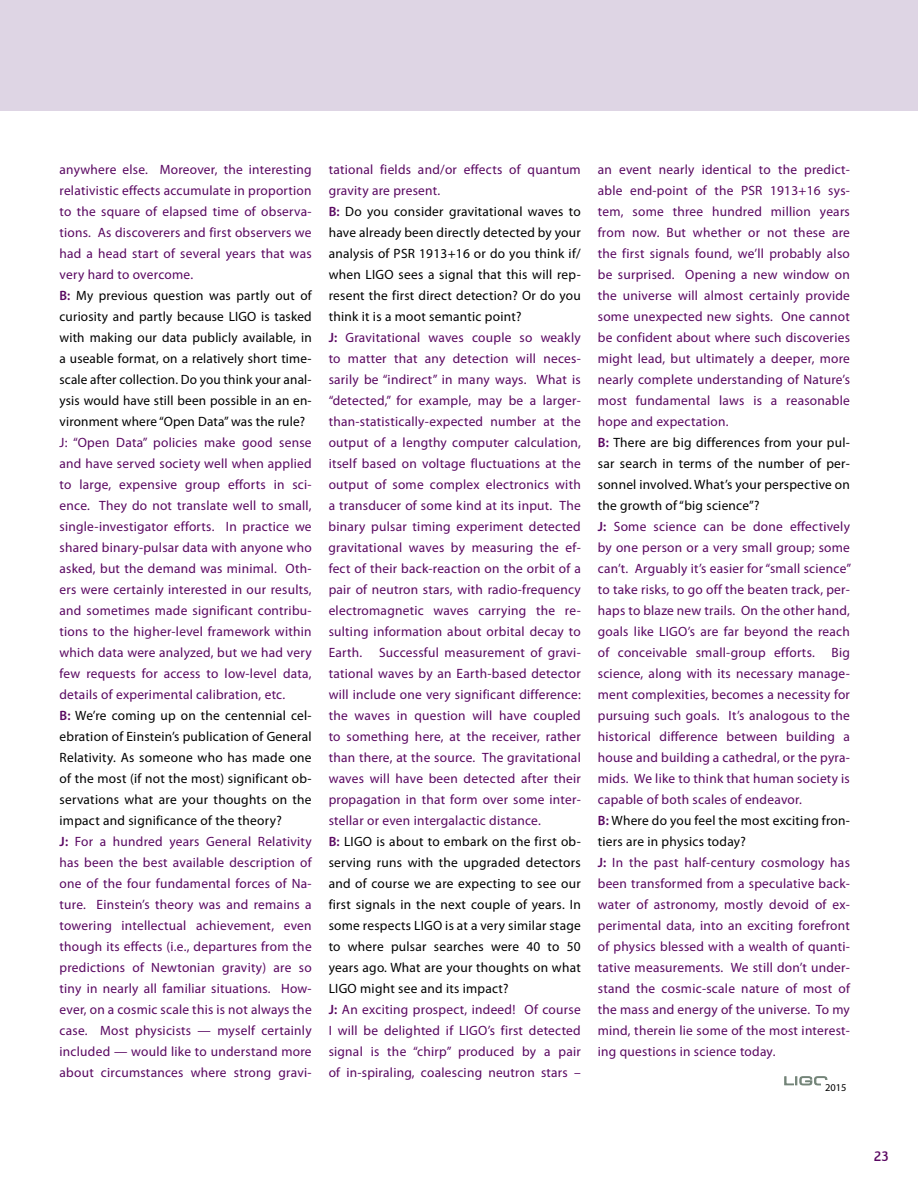
<style>
.page{position:relative;width:918px;height:1188px;background:#fff}
.page>*{position:absolute;margin:0;border:0;box-sizing:border-box;transform-origin:0 0}
.t1{font:13.5px/21px "Myriad Pro";letter-spacing:.02em;color:#590761}
.t2{font:13.5px/21px "Myriad Pro";letter-spacing:.015em;color:#000}
.t3{font:500 13.5px "Engel";color:#590761}
.t4{font:10.35px "Myriad Pro";color:#000}
.s1{color:#590761}
.s2{font-weight:600;color:#590761}
.s3{font-weight:600}
.s4{color:#000}
</style>
<div class="page">
<div style="left:0;top:0;width:918px;height:111px;background:#ded5e4"></div>
<svg style="left:784px;top:1076px;width:44px;height:10px"></svg>
<div style="left:822px;top:1080px;width:12px;height:7px;background:#fff"></div>
<p class="t2" style="left:60px;top:159px;width:254px"><span class="s1">anywhere else. Moreover, the interesting relativistic effects accumulate in proportion to the square of elapsed time of observa&shy;tions. As discoverers and first observers we had a head start of several years that was very hard to overcome.<br></span><span class="s2">B:</span> My previous question was partly out of curiosity and partly because LIGO is tasked with making our data publicly available, in a useable format, on a relatively short time&shy;scale after collection. Do you think your anal&shy;ysis would have still been possible in an en&shy;vironment where “Open Data” was the rule?</p>
<p class="t1" style="left:60px;top:432px;width:254px">J: “Open Data” policies make good sense and have served society well when applied to large, expensive group efforts in sci&shy;ence. They do not translate well to small, single-investigator efforts. In practice we shared binary-pulsar data with anyone who asked, but the demand was minimal. Oth&shy;ers were certainly interested in our results, and sometimes made significant contribu&shy;tions to the higher-level framework within which data were analyzed, but we had very few requests for access to low-level data, details of experimental calibration, etc.<br><span class="s3">B:</span> <span class="s4">We’re coming up on the centennial cel&shy;ebration of Einstein’s publication of General Relativity. As someone who has made one of the most (if not the most) significant ob&shy;servations what are your thoughts on the impact and significance of the theory?<br></span><span class="s3">J:</span> For a hundred years General Relativity has been the best available description of one of the four fundamental forces of Na&shy;ture. Einstein’s theory was and remains a towering intellectual achievement, even though its effects (i.e., departures from the predictions of Newtonian gravity) are so tiny in nearly all familiar situations. How&shy;ever, on a cosmic scale this is not always the case. Most physicists — myself certainly included — would like to understand more about circumstances where strong gravi-</p>
<p class="t1" style="left:329px;top:159px;width:254px">tational fields and/or effects of quantum gravity are present.<br><span class="s3">B:</span> <span class="s4">Do you consider gravitational waves to have already been directly detected by your analysis of PSR 1913+16 or do you think if/ when LIGO sees a signal that this will rep&shy;resent the first direct detection? Or do you think it is a moot semantic point?<br></span><span class="s3">J:</span> Gravitational waves couple so weakly to matter that any detection will neces&shy;sarily be “indirect” in many ways. What is “detected,” for example, may be a larger&shy;than-statistically-expected number at the output of a lengthy computer calculation, itself based on voltage fluctuations at the output of some complex electronics with a transducer of some kind at its input. The binary pulsar timing experiment detected gravitational waves by measuring the ef&shy;fect of their back-reaction on the orbit of a pair of neutron stars, with radio-frequency electromagnetic waves carrying the re&shy;sulting information about orbital decay to Earth. Successful measurement of gravi&shy;tational waves by an Earth-based detector will include one very significant difference: the waves in question will have coupled to something here, at the receiver, rather than there, at the source. The gravitational waves will have been detected after their propagation in that form over some inter&shy;stellar or even intergalactic distance.<br><span class="s3">B:</span> <span class="s4">LIGO is about to embark on the first ob&shy;serving runs with the upgraded detectors and of course we are expecting to see our first signals in the next couple of years. In some respects LIGO is at a very similar stage to where pulsar searches were 40 to 50 years ago. What are your thoughts on what LIGO might see and its impact?<br></span><span class="s3">J:</span> An exciting prospect, indeed! Of course I will be delighted if LIGO’s first detected signal is the “chirp” produced by a pair of in-spiraling, coalescing neutron stars –</p>
<p class="t1" style="left:598px;top:159px;width:255px">an event nearly identical to the predict&shy;able end-point of the PSR 1913+16 sys&shy;tem, some three hundred million years from now. But whether or not these are the first signals found, we’ll probably also be surprised. Opening a new window on the universe will almost certainly provide some unexpected new sights. One cannot be confident about where such discoveries might lead, but ultimately a deeper, more nearly complete understanding of Nature’s most fundamental laws is a reasonable hope and expectation.<br><span class="s3">B:</span> <span class="s4">There are big differences from your pul&shy;sar search in terms of the number of per&shy;sonnel involved. What’s your perspective on the growth of “big science”?<br></span><span class="s3">J:</span> Some science can be done effectively by one person or a very small group; some can’t. Arguably it’s easier for “small science” to take risks, to go off the beaten track, per&shy;haps to blaze new trails. On the other hand, goals like LIGO’s are far beyond the reach of conceivable small-group efforts. Big science, along with its necessary manage&shy;ment complexities, becomes a necessity for pursuing such goals. It’s analogous to the historical difference between building a house and building a cathedral, or the pyra&shy;mids. We like to think that human society is capable of both scales of endeavor.<br><span class="s3">B:</span> <span class="s4">Where do you feel the most exciting fron&shy;tiers are in physics today?<br></span><span class="s3">J:</span> In the past half-century cosmology has been transformed from a speculative back&shy;water of astronomy, mostly devoid of ex&shy;perimental data, into an exciting forefront of physics blessed with a wealth of quanti&shy;tative measurements. We still don’t under&shy;stand the cosmic-scale nature of most of the mass and energy of the universe. To my mind, therein lie some of the most interest&shy;ing questions in science today.</p>
<p class="t4" style="left:825px;top:1081px;width:23px">2015</p>
<p class="t3" style="left:874px;top:1148px;width:16px">23</p>
</div>
